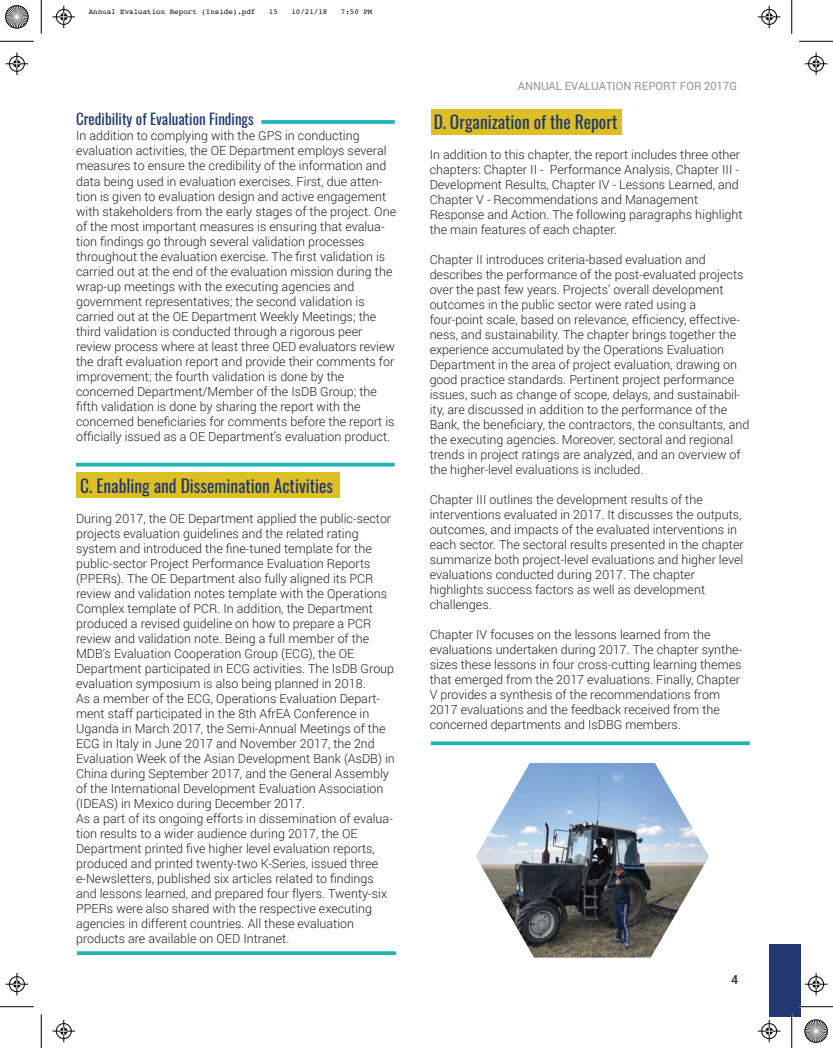
<style>
.page{position:relative;width:833px;height:1048px;background:#fff}
.page>*{position:absolute;margin:0;border:0;box-sizing:border-box;transform-origin:0 0}
.t1{font:17.5px "Oswald";color:#213870}
.t2{font:15px "Oswald";color:#213870}
.t3{font:300 12.5px/15px "Roboto";color:#231f20}
.t4{font:500 12.5px "Roboto";color:#133b46}
.t5{font:11.25px "Roboto";color:#8f988a}
.t6{font:7.5px "Courier";color:#000}
</style>
<div class="page">
<div style="left:76px;top:472px;width:263px;height:25px;background:#debf23"></div>
<div style="left:431px;top:110px;width:190px;height:25px;background:#debf23"></div>
<div style="left:769px;top:944px;width:31px;height:72px;background:#213870"></div>
<svg style="left:76px;top:462px;width:319px;height:4px"></svg>
<svg style="left:261px;top:120px;width:134px;height:4px"></svg>
<hr style="left:77px;top:951px;width:319px;height:3px;background:#20b4b4">
<svg style="left:431px;top:741px;width:318px;height:4px"></svg>
<img style="left:476px;top:763px;width:233px;height:194px">
<hr style="left:799px;top:1005px;width:34px;height:2px;background:#fff">
<hr style="left:0;top:41px;width:34px;height:1px;background:#000">
<hr style="left:799px;top:41px;width:34px;height:1px;background:#000">
<hr style="left:0;top:1006px;width:34px;height:1px;background:#000">
<hr style="left:799px;top:1006px;width:34px;height:1px;background:#000">
<hr style="left:41px;top:0;width:1px;height:34px;background:#000">
<hr style="left:41px;top:1014px;width:1px;height:33px;background:#000">
<hr style="left:791px;top:0;width:1px;height:34px;background:#000">
<hr style="left:791px;top:1014px;width:1px;height:33px;background:#000">
<svg style="left:52px;top:6px;width:23px;height:22px"></svg>
<svg style="left:758px;top:6px;width:22px;height:22px"></svg>
<svg style="left:52px;top:1019px;width:23px;height:23px"></svg>
<svg style="left:758px;top:1019px;width:22px;height:23px"></svg>
<svg style="left:6px;top:52px;width:22px;height:23px"></svg>
<svg style="left:6px;top:973px;width:22px;height:22px"></svg>
<svg style="left:804px;top:52px;width:23px;height:23px"></svg>
<svg style="left:804px;top:973px;width:23px;height:22px"></svg>
<svg style="left:5px;top:5px;width:24px;height:24px"></svg>
<svg style="left:804px;top:1019px;width:24px;height:24px"></svg>
<p class="t6" style="left:89px;top:6px;width:168px">Annual Evaluation Report (Inside).pdf</p>
<p class="t6" style="left:269px;top:6px;width:11px">15</p>
<p class="t6" style="left:291px;top:6px;width:38px">10/21/18</p>
<p class="t6" style="left:341px;top:6px;width:33px">7:50 PM</p>
<p class="t2" style="left:76px;top:106px;width:179px">Credibility of Evaluation Findings</p>
<p class="t3" style="left:76px;top:128px;width:321px">In addition to complying with the GPS in conducting evaluation activities, the OE Department employs several measures to ensure the credibility of the information and data being used in evaluation exercises. First, due atten&shy;tion is given to evaluation design and active engagement with stakeholders from the early stages of the project. One of the most important measures is ensuring that evalua&shy;tion findings go through several validation processes throughout the evaluation exercise. The first validation is carried out at the end of the evaluation mission during the wrap-up meetings with the executing agencies and government representatives; the second validation is carried out at the OE Department Weekly Meetings; the third validation is conducted through a rigorous peer review process where at least three OED evaluators review the draft evaluation report and provide their comments for improvement; the fourth validation is done by the concerned Department/Member of the IsDB Group; the fifth validation is done by sharing the report with the concerned beneficiaries for comments before the report is officially issued as a OE Department’s evaluation product.</p>
<h1 class="t1" style="left:80px;top:470px;width:254px">C. Enabling and Dissemination Activities</h1>
<p class="t3" style="left:76px;top:510px;width:320px">During 2017, the OE Department applied the public-sector projects evaluation guidelines and the related rating system and introduced the fine-tuned template for the public-sector Project Performance Evaluation Reports (PPERs). The OE Department also fully aligned its PCR review and validation notes template with the Operations Complex template of PCR. In addition, the Department produced a revised guideline on how to prepare a PCR review and validation note. Being a full member of the MDB’s Evaluation Cooperation Group (ECG), the OE Department participated in ECG activities. The IsDB Group evaluation symposium is also being planned in 2018.<br>As a member of the ECG, Operations Evaluation Depart&shy;ment staff participated in the 8th AfrEA Conference in Uganda in March 2017, the Semi-Annual Meetings of the ECG in Italy in June 2017 and November 2017, the 2nd Evaluation Week of the Asian Development Bank (AsDB) in China during September 2017, and the General Assembly of the International Development Evaluation Association (IDEAS) in Mexico during December 2017.<br>As a part of its ongoing efforts in dissemination of evalua&shy;tion results to a wider audience during 2017, the OE Department printed five higher level evaluation reports, produced and printed twenty-two K-Series, issued three e-Newsletters, published six articles related to findings and lessons learned, and prepared four flyers. Twenty-six PPERs were also shared with the respective executing agencies in different countries. All these evaluation products are available on OED Intranet.</p>
<p class="t5" style="left:518px;top:79px;width:221px">ANNUAL EVALUATION REPORT FOR 2017G</p>
<h1 class="t1" style="left:433px;top:106px;width:185px">D. Organization of the Report</h1>
<p class="t3" style="left:429px;top:146px;width:314px">In addition to this chapter, the report includes three other chapters: Chapter II - Performance Analysis, Chapter III - Development Results, Chapter IV - Lessons Learned, and Chapter V - Recommendations and Management Response and Action. The following paragraphs highlight the main features of each chapter.</p>
<p class="t3" style="left:429px;top:251px;width:321px">Chapter II introduces criteria-based evaluation and describes the performance of the post-evaluated projects over the past few years. Projects’ overall development outcomes in the public sector were rated using a four-point scale, based on relevance, efficiency, effective&shy;ness, and sustainability. The chapter brings together the experience accumulated by the Operations Evaluation Department in the area of project evaluation, drawing on good practice standards. Pertinent project performance issues, such as change of scope, delays, and sustainabil&shy;ity, are discussed in addition to the performance of the Bank, the beneficiary, the contractors, the consultants, and the executing agencies. Moreover, sectoral and regional trends in project ratings are analyzed, and an overview of the higher-level evaluations is included.</p>
<p class="t3" style="left:429px;top:491px;width:315px">Chapter III outlines the development results of the interventions evaluated in 2017. It discusses the outputs, outcomes, and impacts of the evaluated interventions in each sector. The sectoral results presented in the chapter summarize both project-level evaluations and higher level evaluations conducted during 2017. The chapter highlights success factors as well as development challenges.</p>
<p class="t3" style="left:429px;top:626px;width:314px">Chapter IV focuses on the lessons learned from the evaluations undertaken during 2017. The chapter synthe&shy;sizes these lessons in four cross-cutting learning themes that emerged from the 2017 evaluations. Finally, Chapter V provides a synthesis of the recommendations from 2017 evaluations and the feedback received from the concerned departments and IsDBG members.</p>
<p class="t4" style="left:731px;top:970px;width:9px">4</p>
</div>
